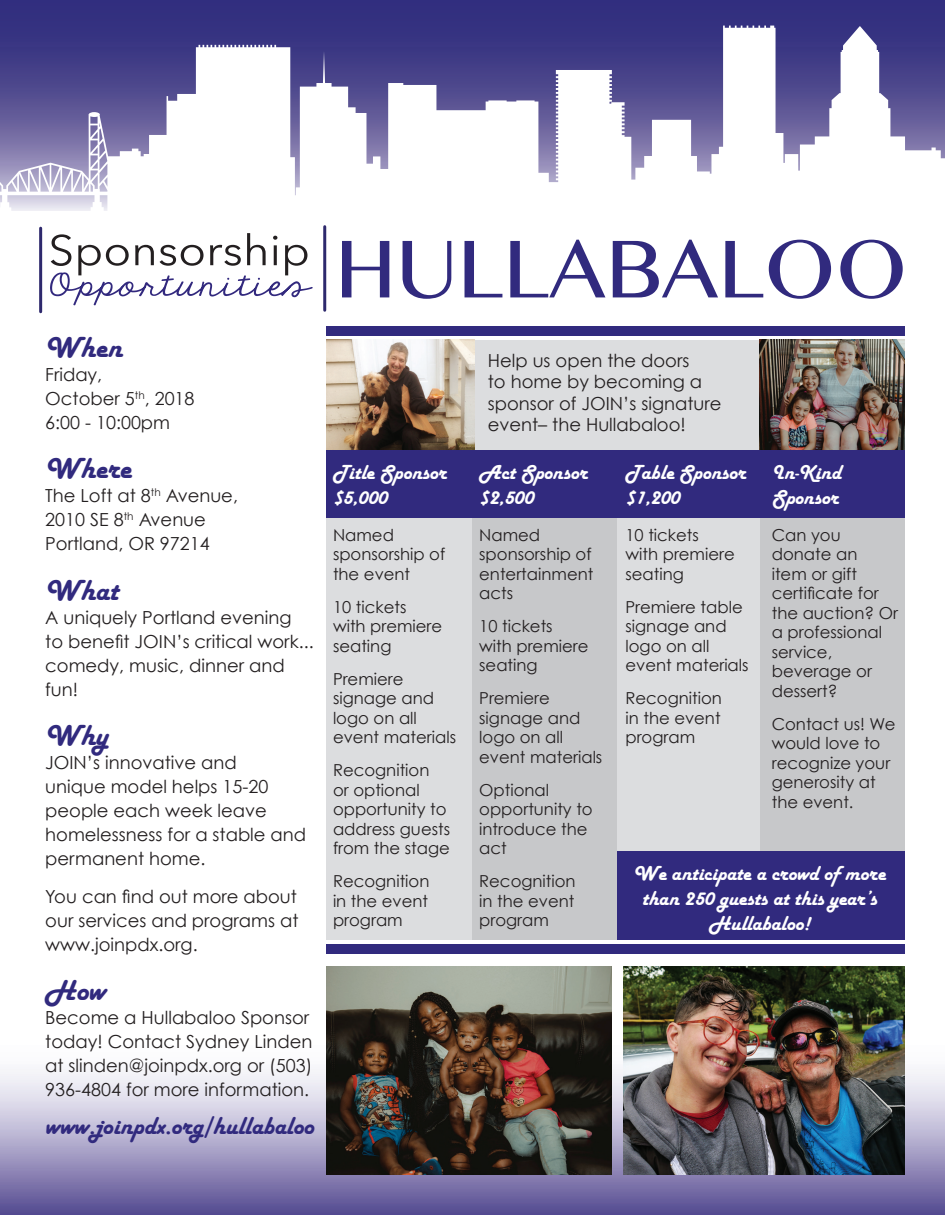
<style>
.page{position:relative;width:945px;height:1215px;background:#fff}
.page>*{position:absolute;margin:0;border:0;box-sizing:border-box;transform-origin:0 0}
.t1{font:30px "Harlow Solid";color:#312a7e}
.t2{font:25.5px "Harlow Solid";color:#312a7e}
.t3{font:21px/25.2px "Harlow Solid";color:#fff}
.t4{font:18px/24px "Century Gothic";color:#231f20}
.t5{font:16.5px/19.5px "Century Gothic";color:#231f20}
</style>
<div class="page">
<div style="left:0;top:1037px;width:945px;height:178px;background:linear-gradient(to bottom,#fff,#625899)"></div>
<div style="left:0;top:0;width:945px;height:216px;background:#33307f"></div>
<svg style="left:0;top:26px;width:945px;height:305px;fill:#fff"></svg>
<div style="left:326px;top:340px;width:578px;height:600px;background:#dcdddf"></div>
<div style="left:472px;top:510px;width:145px;height:430px;background:#c7c8ca"></div>
<div style="left:760px;top:510px;width:144px;height:430px;background:#c7c8ca"></div>
<div style="left:326px;top:450px;width:578px;height:67px;background:#312a7e"></div>
<div style="left:617px;top:852px;width:287px;height:88px;background:#312a7e"></div>
<img style="left:624px;top:966px;width:280px;height:208px">
<img style="left:326px;top:966px;width:286px;height:208px">
<img style="left:326px;top:340px;width:149px;height:110px">
<img style="left:760px;top:340px;width:144px;height:110px">
<svg style="left:342px;top:241px;width:47px;height:56px"></svg>
<svg style="left:403px;top:241px;width:48px;height:58px"></svg>
<svg style="left:465px;top:241px;width:37px;height:56px"></svg>
<svg style="left:510px;top:240px;width:95px;height:57px"></svg>
<svg style="left:613px;top:240px;width:105px;height:57px"></svg>
<svg style="left:725px;top:241px;width:38px;height:56px"></svg>
<svg style="left:769px;top:240px;width:62px;height:59px"></svg>
<svg style="left:840px;top:240px;width:63px;height:59px"></svg>
<svg style="left:50px;top:233px;width:263px;height:72px"></svg>
<hr style="left:39px;top:228px;width:3px;height:84px;background:#2e296d">
<hr style="left:323px;top:227px;width:3px;height:83px;background:#2e296d">
<div style="left:326px;top:326px;width:578px;height:9px;background:#312a7e"></div>
<div style="left:326px;top:944px;width:578px;height:9px;background:#312a7e"></div>
<h1 class="t1" style="left:45px;top:331px;width:79px">When</h1>
<p class="t4" style="left:45px;top:362px;width:151px">Friday,<br>October 5<sup>th</sup>, 2018<br>6:00 - 10:00pm</p>
<h1 class="t1" style="left:45px;top:452px;width:88px">Where</h1>
<p class="t4" style="left:45px;top:484px;width:194px">The Loft at 8<sup>th</sup> Avenue,<br>2010 SE 8<sup>th</sup> Avenue<br>Portland, OR 97214</p>
<h1 class="t1" style="left:45px;top:574px;width:75px">What</h1>
<p class="t4" style="left:45px;top:605px;width:270px">A uniquely Portland evening to benefit JOIN’s critical work... comedy, music, dinner and fun!</p>
<h1 class="t1" style="left:45px;top:719px;width:65px">Why</h1>
<p class="t4" style="left:45px;top:751px;width:262px">JOIN’s innovative and<br>unique model helps 15-20 people each week leave homelessness for a stable and permanent home.</p>
<p class="t4" style="left:45px;top:884px;width:255px;text-align:justify">You can find out more about our services and programs at www.joinpdx.org.</p>
<h1 class="t1" style="left:45px;top:974px;width:62px">How</h1>
<p class="t4" style="left:45px;top:1006px;width:269px">Become a Hullabaloo Sponsor today! Contact Sydney Linden at slinden@joinpdx.org or (503)<br>936-4804 for more information.</p>
<h2 class="t2" style="left:45px;top:1111px;width:270px">www.joinpdx.org/hullabaloo</h2>
<p class="t3" style="left:333px;top:462px;width:115px">Title Sponsor $5,000</p>
<p class="t5" style="left:333px;top:525px;width:114px">Named sponsorship of the event</p>
<p class="t5" style="left:333px;top:597px;width:111px">10 tickets with premiere seating</p>
<p class="t5" style="left:333px;top:669px;width:125px">Premiere signage and logo on all event materials</p>
<p class="t5" style="left:333px;top:760px;width:119px">Recognition<br>or optional opportunity to address guests from the stage</p>
<p class="t5" style="left:333px;top:871px;width:98px;text-align:justify">Recognition in the event program</p>
<p class="t4" style="left:488px;top:349px;width:235px;line-height:21.6px">Help us open the doors<br>to home by becoming a sponsor of JOIN’s signature event– the Hullabaloo!</p>
<p class="t3" style="left:479px;top:462px;width:110px">Act Sponsor $2,500</p>
<p class="t3" style="left:625px;top:462px;width:122px">Table Sponsor $1,200</p>
<p class="t3" style="left:772px;top:462px;width:71px">In-Kind<br>Sponsor</p>
<p class="t5" style="left:479px;top:525px;width:116px">Named sponsorship of entertainment acts</p>
<p class="t5" style="left:479px;top:616px;width:111px">10 tickets with premiere seating</p>
<p class="t5" style="left:479px;top:688px;width:125px">Premiere signage and logo on all event materials</p>
<p class="t5" style="left:479px;top:780px;width:115px">Optional opportunity to introduce the act</p>
<p class="t5" style="left:479px;top:871px;width:98px;text-align:justify">Recognition in the event program</p>
<p class="t5" style="left:626px;top:525px;width:111px">10 tickets with premiere seating</p>
<p class="t5" style="left:626px;top:597px;width:125px">Premiere table signage and logo on all event materials</p>
<p class="t5" style="left:626px;top:688px;width:98px;text-align:justify">Recognition in the event program</p>
<p class="t5" style="left:772px;top:525px;width:128px">Can you donate an<br>item or gift certificate for the auction? Or a professional service, beverage or dessert?</p>
<p class="t5" style="left:772px;top:714px;width:125px">Contact us! We would love to recognize your generosity at the event.</p>
<p class="t3" style="left:633px;top:862px;width:254px;text-align:center">We anticipate a crowd of more than 250 guests at this year’s<br>Hullabaloo!</p>
</div>
